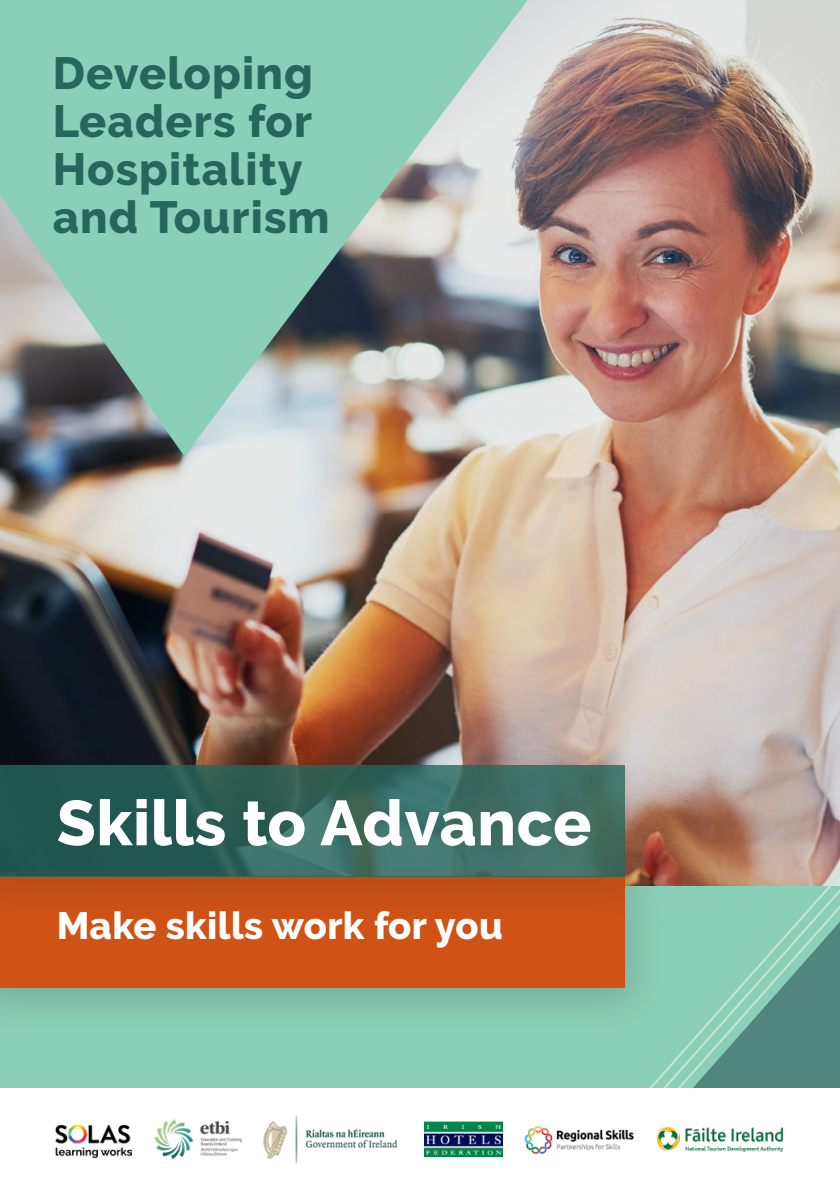
<style>
.page{position:relative;width:840px;height:1191px;background:#fff}
.page>*{position:absolute;margin:0;border:0;box-sizing:border-box;transform-origin:0 0}
.t1{font:800 63.4px "Raleway";letter-spacing:.01em;color:#fff}
.t2{font:800 45px/48.2px "Raleway";letter-spacing:.025em;color:#25675c}
.t3{font:800 38px "Raleway";letter-spacing:.01em;color:#fff}
</style>
<div class="page">
<img style="left:0;top:0;width:839px;height:862px">
<div style="left:0;top:886px;width:839px;height:284px;background:#8acfb7"></div>
<div style="left:0;top:850px;width:667px;height:187px;background:#231f20;opacity:.2"></div>
<div style="left:0;top:876px;width:624px;height:112px;background:#d05215"></div>
<div style="left:0;top:739px;width:667px;height:187px;background:#231f20;opacity:.2"></div>
<svg style="left:0;top:765px;width:624px;height:111px;background:#32655b"></svg>
<svg style="left:0;top:0;width:527px;height:456px;background:#94bbae"></svg>
<svg style="left:644px;top:862px;width:195px;height:227px"></svg>
<div style="left:0;top:1089px;width:839px;height:102px;background:#fff"></div>
<img style="left:56px;top:1124px;width:76px;height:34px">
<img style="left:154px;top:1119px;width:89px;height:41px">
<img style="left:263px;top:1116px;width:135px;height:47px">
<img style="left:424px;top:1121px;width:78px;height:35px">
<img style="left:657px;top:1127px;width:125px;height:24px">
<img style="left:524px;top:1126px;width:110px;height:28px">
<p class="t2" style="left:53px;top:49px;width:278px">Developing<br>Leaders for<br>Hospitality and Tourism</p>
<p class="t1" style="left:57px;top:787px;width:536px">Skills to Advance</p>
<p class="t3" style="left:57px;top:904px;width:447px">Make skills work for you</p>
</div>
